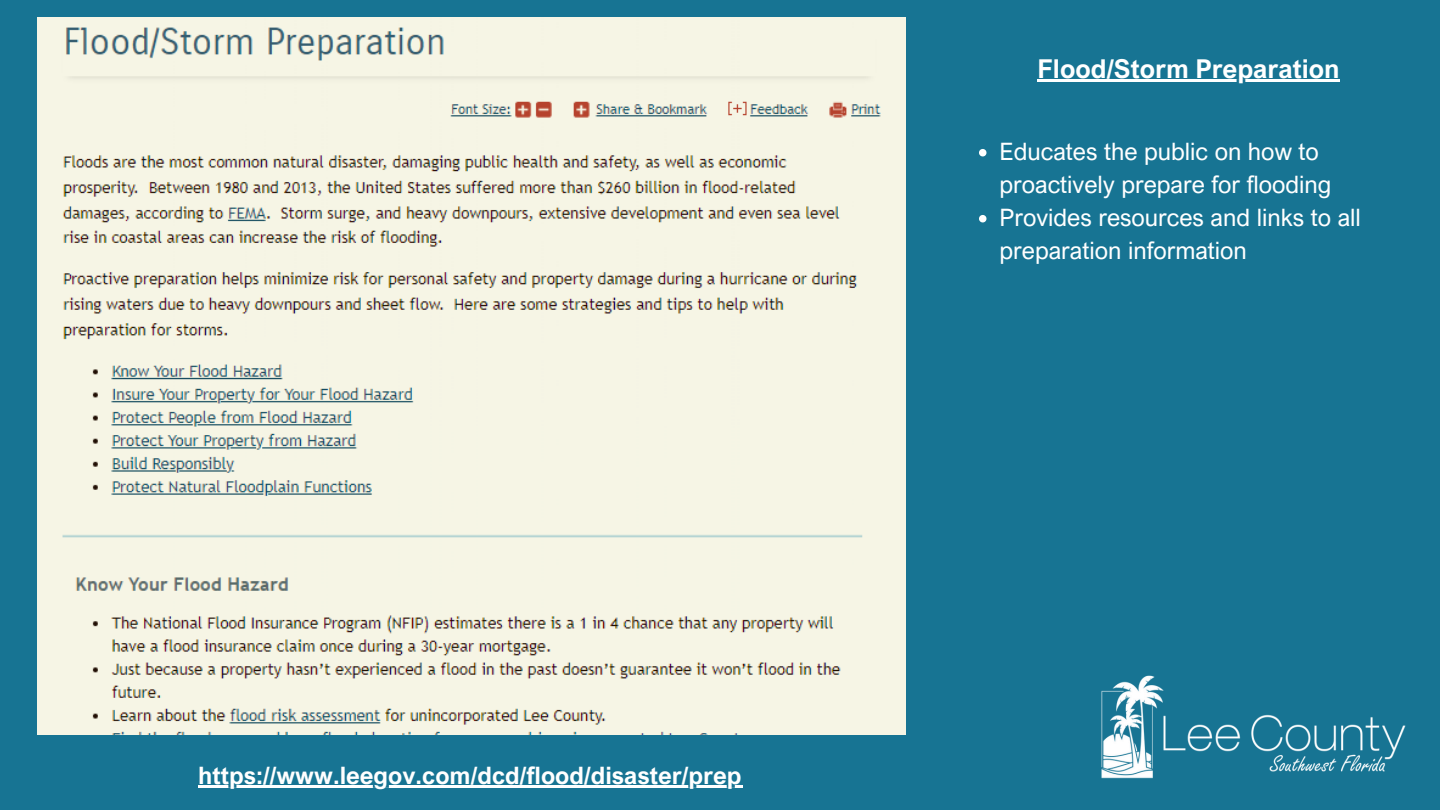
<style>
.page{position:relative;width:1440px;height:810px;background:#177493}
.page>*{position:absolute;margin:0;border:0;box-sizing:border-box;transform-origin:0 0}
.t1{font:700 26px "Arial Nova";color:#fff}
.t2{font:24px/33px "Arial Nova";color:#fff}
.t3{font:700 24px "Arial Nova";color:#fff}
</style>
<div class="page">
<img style="left:38px;top:18px;width:867px;height:716px">
<img style="left:1101px;top:675px;width:305px;height:104px">
<hr style="left:1037px;top:79px;width:303px;height:3px;background:#fff">
<hr style="left:198px;top:785px;width:544px;height:2px;background:#fff">
<svg style="left:979px;top:149px;width:7px;height:7px"></svg>
<svg style="left:979px;top:215px;width:7px;height:7px"></svg>
<p class="t3" style="left:198px;top:760px;width:545px">https://www.leegov.com/dcd/flood/disaster/prep</p>
<p class="t1" style="left:1037px;top:52px;width:304px">Flood/Storm Preparation</p>
<p class="t2" style="left:1000px;top:135px;width:363px">Educates the public on how to proactively prepare for flooding<br>Provides resources and links to all preparation information</p>
</div>
